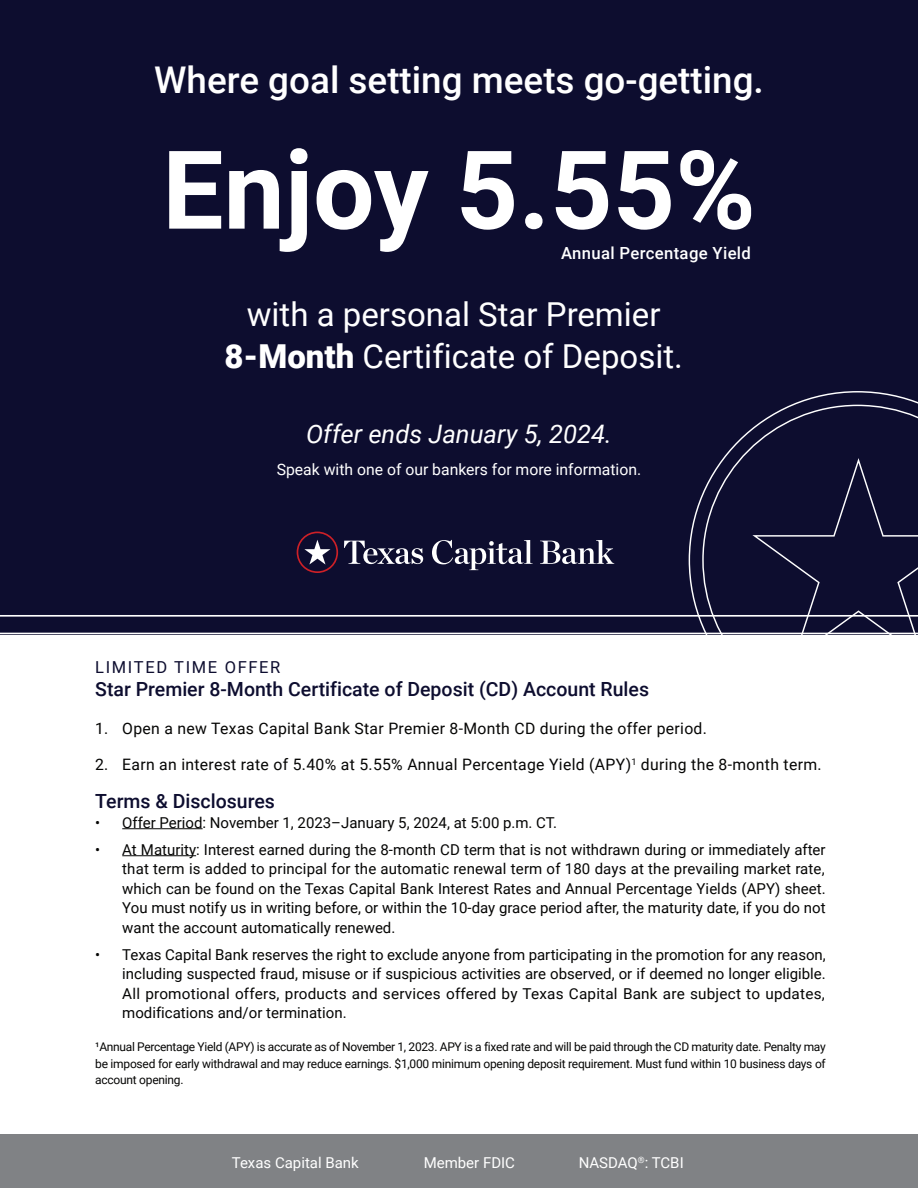
<style>
.page{position:relative;width:918px;height:1188px;background:#fff}
.page>*{position:absolute;margin:0;border:0;box-sizing:border-box;transform-origin:0 0}
.t1{font:700 109.05px "Roboto";color:#fff}
.t2{font:500 36.75px "Roboto";color:#fff}
.t3{font:33px/42.3px "Roboto";color:#fff;text-align:center}
.t4{font:italic 25.5px "Roboto";color:#fff}
.t5{font:500 19.5px "Roboto";color:#0d0d2f}
.t6{font:500 16.65px "Roboto";letter-spacing:.02em;color:#fff}
.t7{font:16.5px "Roboto";letter-spacing:.1em;color:#0d0d2f}
.t8{font:15.75px "Roboto";letter-spacing:.02em;color:#050504}
.t9{font:15.75px "Roboto";color:#fff}
.t10{font:15px/19.5px "Roboto";color:#050504;text-align:justify}
.t11{font:15px "Roboto";color:#fff}
.t12{font:12px/16.5px "Roboto";letter-spacing:-.02em;color:#050504;text-align:justify}
.s1{font-weight:900}
</style>
<div class="page">
<div style="left:0;top:0;width:918px;height:634px;background:#0d0d2f"></div>
<div style="left:0;top:1134px;width:918px;height:54px;background:#808285"></div>
<svg style="left:723px;top:391px;width:195px;height:67px"></svg>
<hr style="left:122px;top:828px;width:81px;height:1px;background:#050504">
<hr style="left:122px;top:855px;width:74px;height:1px;background:#050504">
<svg style="left:0;top:458px;width:918px;height:177px"></svg>
<h2 class="t2" style="left:154px;top:54px;width:611px">Where goal setting meets go-getting.</h2>
<h1 class="t1" style="left:162px;top:113px;width:595px">Enjoy 5.55%</h1>
<p class="t6" style="left:561px;top:241px;width:191px">Annual Percentage Yield</p>
<h3 class="t3" style="left:224px;top:292px;width:460px">with a personal Star Premier<br><span class="s1">8-Month</span> Certificate of Deposit.</h3>
<h3 class="t4" style="left:306px;top:416px;width:307px">Offer ends January 5, 2024.</h3>
<p class="t9" style="left:277px;top:458px;width:366px">Speak with one of our bankers for more information.</p>
<p class="t7" style="left:95px;top:655px;width:187px">LIMITED TIME OFFER</p>
<h3 class="t5" style="left:95px;top:675px;width:555px">Star Premier 8-Month Certificate of Deposit (CD) Account Rules</h3>
<p class="t8" style="left:95px;top:717px;width:613px">1. Open a new Texas Capital Bank Star Premier 8-Month CD during the offer period.</p>
<p class="t8" style="left:95px;top:753px;width:728px">2. Earn an interest rate of 5.40% at 5.55% Annual Percentage Yield (APY)<sup>1</sup> during the 8-month term.</p>
<h3 class="t5" style="left:95px;top:788px;width:181px">Terms &amp; Disclosures</h3>
<p class="t10" style="left:95px;top:812px;width:463px">• Offer Period: November 1, 2023–January 5, 2024, at 5:00 p.m. CT.</p>
<p class="t10" style="left:122px;top:839px;width:705px;text-indent:-27px">• At Maturity: Interest earned during the 8-month CD term that is not withdrawn during or immediately after that term is added to principal for the automatic renewal term of 180 days at the prevailing market rate, which can be found on the Texas Capital Bank Interest Rates and Annual Percentage Yields (APY) sheet.<br>You must notify us in writing before, or within the 10-day grace period after, the maturity date, if you do not want the account automatically renewed.</p>
<p class="t10" style="left:122px;top:944px;width:705px;text-indent:-27px">• Texas Capital Bank reserves the right to exclude anyone from participating in the promotion for any reason, including suspected fraud, misuse or if suspicious activities are observed, or if deemed no longer eligible.<br>All promotional offers, products and services offered by Texas Capital Bank are subject to updates, modifications and/or termination.</p>
<p class="t12" style="left:95px;top:1038px;width:732px">¹Annual Percentage Yield (APY) is accurate as of November 1, 2023. APY is a fixed rate and will be paid through the CD maturity date. Penalty may be imposed for early withdrawal and may reduce earnings. $1,000 minimum opening deposit requirement. Must fund within 10 business days of account opening.</p>
<p class="t11" style="left:232px;top:1152px;width:129px">Texas Capital Bank</p>
<p class="t11" style="left:424px;top:1152px;width:93px">Member FDIC</p>
<p class="t11" style="left:579px;top:1152px;width:107px">NASDAQ<sup>®</sup>: TCBI</p>
</div>
